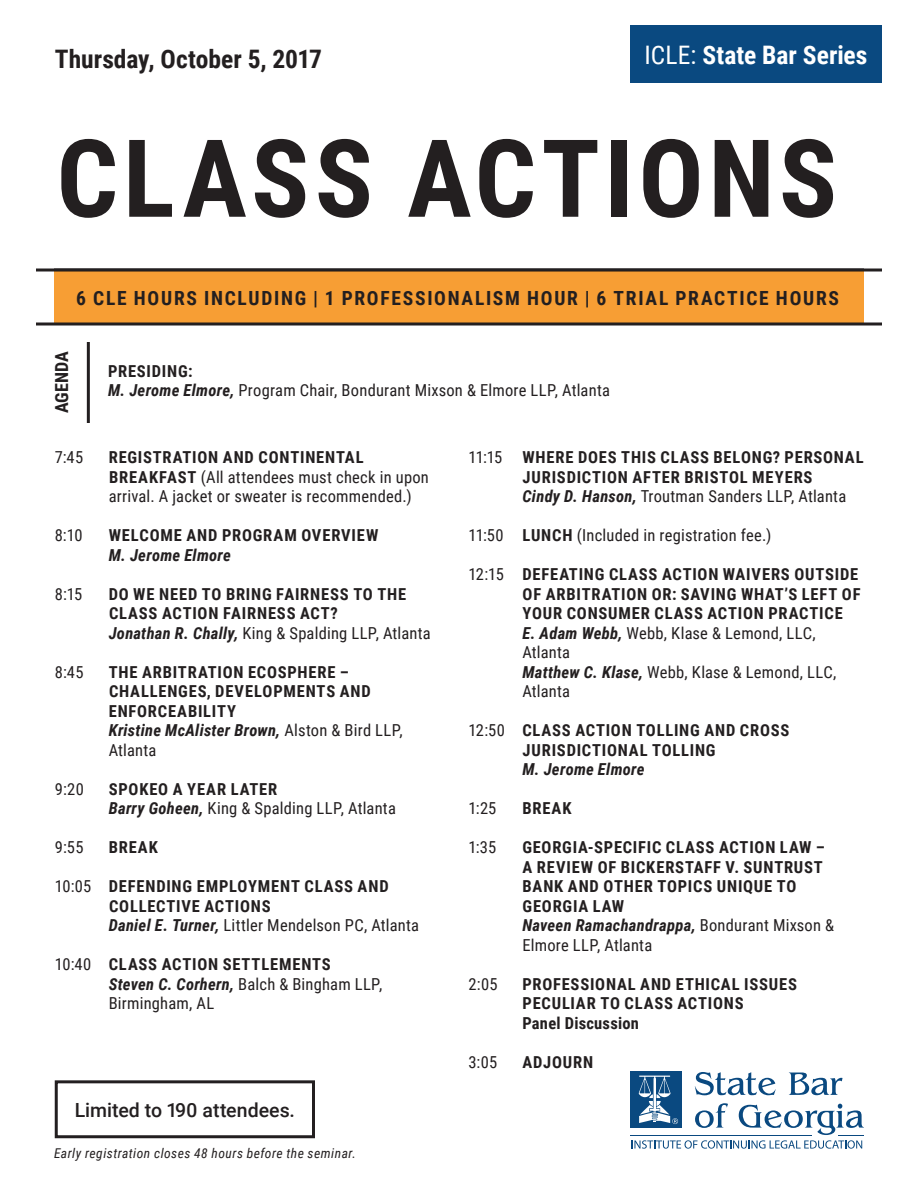
<style>
.page{position:relative;width:918px;height:1188px;background:#fff}
.page>*{position:absolute;margin:0;border:0;box-sizing:border-box;transform-origin:0 0}
.t1{font:700 108px "Roboto Condensed";letter-spacing:.045em;color:#231f20}
.t2{font:700 25.5px "Roboto Condensed";color:#231f20}
.t3{font:700 25.5px "Roboto Condensed";color:#fff}
.t4{font:700 19.5px "Roboto Condensed";letter-spacing:.09em;color:#231f20}
.t5{font:500 19.5px "Roboto";color:#231f20}
.t6{font:700 18px "Roboto Condensed";letter-spacing:.005em;color:#231f20}
.t7{font:700 16.5px/19.5px "Roboto Condensed";letter-spacing:.045em;color:#231f20}
.t8{font:16.5px/19.5px "Roboto Condensed";letter-spacing:.015em;color:#231f20}
.t9{font:italic 700 16.5px/19.5px "Roboto Condensed";letter-spacing:.015em;color:#231f20}
.t10{font:700 16.5px "Roboto Condensed";letter-spacing:.015em;color:#231f20}
.t11{font:italic 13.5px "Roboto Condensed";letter-spacing:.035em;color:#231f20}
.s1{font-weight:400}
.s2{font-weight:700;font-style:italic}
.s3{font-weight:400;font-style:normal}
.s4{font-weight:700}
</style>
<div class="page">
<hr style="left:87px;top:342px;width:3px;height:81px;background:#231f20">
<div style="left:54px;top:270px;width:810px;height:54px;background:#f79e34"></div>
<div style="left:630px;top:25px;width:252px;height:58px;background:#0a4980"></div>
<div style="left:630px;top:1071px;width:52px;height:57px;background:#0a4980"></div>
<hr style="left:630px;top:1135px;width:181px;height:1px;background:#0a4980">
<svg style="left:632px;top:1072px;width:232px;height:77px"></svg>
<svg style="left:36px;top:268px;width:846px;height:4px;background:#4a3c30"></svg>
<svg style="left:36px;top:322px;width:846px;height:4px;background:#584b3f"></svg>
<div style="left:55px;top:1080px;width:260px;height:58px;border:3px solid #231f20"></div>
<p class="t2" style="left:55px;top:41px;width:269px">Thursday, October 5, 2017</p>
<p class="t3" style="left:645px;top:37px;width:224px"><span class="s1">ICLE:</span> State Bar Series</p>
<p class="t1" style="left:57px;top:103px;width:782px">CLASS ACTIONS</p>
<p class="t4" style="left:76px;top:284px;width:764px">6 CLE HOURS INCLUDING | 1 PROFESSIONALISM HOUR | 6 TRIAL PRACTICE HOURS</p>
<p class="t6" style="left:49px;top:413px;width:63px;rotate:-90deg">AGENDA</p>
<p class="t7" style="left:108px;top:361px;width:86px">PRESIDING:</p>
<p class="t8" style="left:108px;top:380px;width:503px"><span class="s2">M. Jerome Elmore,</span> Program Chair, Bondurant Mixson &amp; Elmore LLP, Atlanta</p>
<p class="t8" style="left:55px;top:447px;width:30px">7:45</p>
<p class="t7" style="left:109px;top:447px;width:322px">REGISTRATION AND CONTINENTAL<br>BREAKFAST <span class="s1">(All attendees must check in upon</span></p>
<p class="t8" style="left:109px;top:486px;width:304px">arrival. A jacket or sweater is recommended.)</p>
<p class="t8" style="left:55px;top:525px;width:29px">8:10</p>
<p class="t7" style="left:109px;top:525px;width:271px">WELCOME AND PROGRAM OVERVIEW</p>
<p class="t9" style="left:109px;top:545px;width:124px">M. Jerome Elmore</p>
<p class="t8" style="left:55px;top:584px;width:29px">8:15</p>
<p class="t7" style="left:109px;top:584px;width:299px">DO WE NEED TO BRING FAIRNESS TO THE<br>CLASS ACTION FAIRNESS ACT?</p>
<p class="t8" style="left:109px;top:623px;width:324px"><span class="s2">Jonathan R. Chally,</span> King &amp; Spalding LLP, Atlanta</p>
<p class="t8" style="left:55px;top:662px;width:30px">8:45</p>
<p class="t7" style="left:109px;top:662px;width:264px">THE ARBITRATION ECOSPHERE –<br>CHALLENGES, DEVELOPMENTS AND</p>
<p class="t7" style="left:109px;top:701px;width:129px">ENFORCEABILITY</p>
<p class="t9" style="left:109px;top:720px;width:296px">Kristine McAlister Brown, <span class="s3">Alston &amp; Bird LLP,<br>Atlanta</span></p>
<p class="t8" style="left:55px;top:779px;width:31px">9:20</p>
<p class="t7" style="left:109px;top:779px;width:170px">SPOKEO A YEAR LATER</p>
<p class="t8" style="left:109px;top:798px;width:289px"><span class="s2">Barry Goheen,</span> King &amp; Spalding LLP, Atlanta</p>
<p class="t8" style="left:55px;top:837px;width:30px">9:55</p>
<p class="t7" style="left:109px;top:837px;width:51px">BREAK</p>
<p class="t7" style="left:109px;top:876px;width:281px;text-indent:-54px"><span class="s1">10:05</span> DEFENDING EMPLOYMENT CLASS AND<br>COLLECTIVE ACTIONS</p>
<p class="t8" style="left:109px;top:915px;width:312px"><span class="s2">Daniel E. Turner,</span> Littler Mendelson PC, Atlanta</p>
<p class="t7" style="left:55px;top:954px;width:278px"><span class="s1">10:40</span> CLASS ACTION SETTLEMENTS</p>
<p class="t8" style="left:109px;top:974px;width:275px"><span class="s2">Steven C. Corhern,</span> Balch &amp; Bingham LLP,<br>Birmingham, AL</p>
<p class="t5" style="left:75px;top:1096px;width:222px">Limited to 190 attendees.</p>
<p class="t11" style="left:54px;top:1144px;width:304px">Early registration closes 48 hours before the seminar.</p>
<p class="t7" style="left:468px;top:447px;width:397px;text-align:center"><span class="s1">11:15</span> WHERE DOES THIS CLASS BELONG? PERSONAL<br>JURISDICTION AFTER BRISTOL MEYERS</p>
<p class="t8" style="left:522px;top:486px;width:325px"><span class="s2">Cindy D. Hanson,</span> Troutman Sanders LLP, Atlanta</p>
<p class="t8" style="left:468px;top:525px;width:304px">11:50 <span class="s4">LUNCH</span> (Included in registration fee.)</p>
<p class="t7" style="left:523px;top:564px;width:339px;text-indent:-54px"><span class="s1">12:15</span> DEFEATING CLASS ACTION WAIVERS OUTSIDE<br>OF ARBITRATION OR: SAVING WHAT’S LEFT OF<br>YOUR CONSUMER CLASS ACTION PRACTICE</p>
<p class="t8" style="left:522px;top:623px;width:295px"><span class="s2">E. Adam Webb,</span> Webb, Klase &amp; Lemond, LLC,<br>Atlanta</p>
<p class="t8" style="left:522px;top:662px;width:315px"><span class="s2">Matthew C. Klase,</span> Webb, Klase &amp; Lemond, LLC,<br>Atlanta</p>
<p class="t7" style="left:523px;top:720px;width:268px;text-indent:-54px"><span class="s1">12:50</span> CLASS ACTION TOLLING AND CROSS<br>JURISDICTIONAL TOLLING</p>
<p class="t9" style="left:522px;top:759px;width:124px">M. Jerome Elmore</p>
<p class="t8" style="left:468px;top:798px;width:30px">1:25</p>
<p class="t7" style="left:522px;top:798px;width:51px">BREAK</p>
<p class="t8" style="left:468px;top:837px;width:29px">1:35</p>
<p class="t7" style="left:522px;top:837px;width:304px">GEORGIA-SPECIFIC CLASS ACTION LAW –</p>
<p class="t7" style="left:522px;top:857px;width:302px">A REVIEW OF BICKERSTAFF V. SUNTRUST<br>BANK AND OTHER TOPICS UNIQUE TO<br>GEORGIA LAW</p>
<p class="t8" style="left:522px;top:915px;width:313px"><span class="s2">Naveen Ramachandrappa,</span> Bondurant Mixson &amp;<br>Elmore LLP, Atlanta</p>
<p class="t8" style="left:468px;top:974px;width:31px">2:05</p>
<p class="t7" style="left:522px;top:974px;width:276px">PROFESSIONAL AND ETHICAL ISSUES<br>PECULIAR TO CLASS ACTIONS</p>
<p class="t10" style="left:522px;top:1012px;width:118px">Panel Discussion</p>
<p class="t8" style="left:468px;top:1052px;width:30px">3:05</p>
<p class="t7" style="left:522px;top:1052px;width:72px">ADJOURN</p>
</div>
